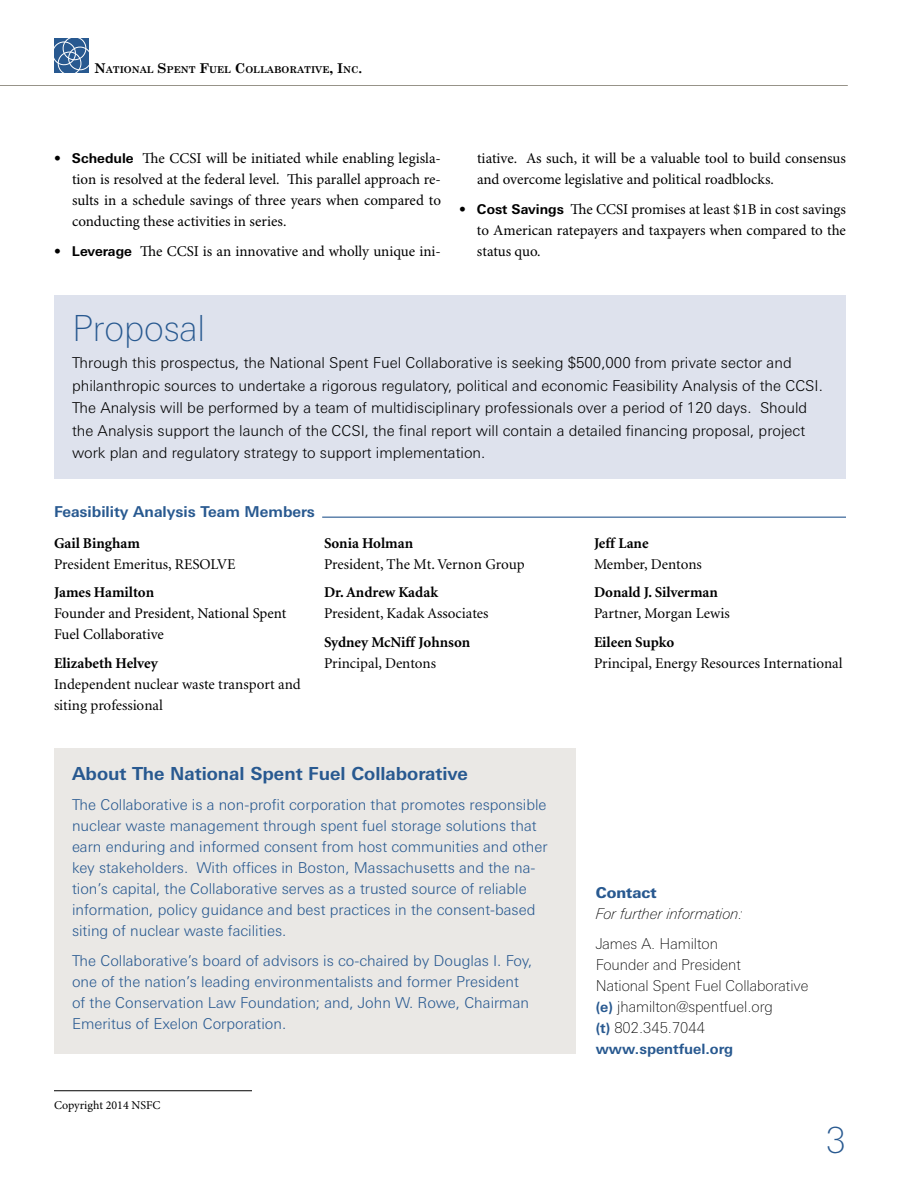
<style>
.page{position:relative;width:918px;height:1188px;background:#fff}
.page>*{position:absolute;margin:0;border:0;box-sizing:border-box;transform-origin:0 0}
.t1{font:100 36px "Linotype Univers Basic";color:#285990}
.t2{font:700 18px "Linotype Univers Basic";color:#285990}
.t3{font:300 15px/21px "Linotype Univers Basic";color:#285990}
.t4{font:15px/21px "Minion Pro";color:#000;text-align:justify}
.t5{font:300 15px/22.5px "Linotype Univers Basic";color:#000}
.t6{font:15px/21px "Minion";color:#000}
.t7{font:700 15px "Minion";color:#000}
.t8{font:100 15px/21px "Linotype Univers Basic";color:#000}
.t9{font:700 15px "Linotype Univers Basic";color:#285990}
.t10{font:italic 100 15px "Linotype Univers Basic";color:#000}
.t11{font:800 15px "Linotype Univers Basic";color:#285990}
.t12{font:700 14.25px "Linotype Univers Basic";color:#285990}
.t13{font:12px "Minion Pro";color:#000}
.t14{font:700 9.45px "Century Schoolbook";color:#000}
.s1{font-size:13.5px}
.s2{font-family:"Linotype Univers Basic";font-weight:700;font-size:13.5px}
.s3{font-weight:700;font-size:14.25px;color:#285990}
</style>
<div class="page">
<hr style="left:0;top:85px;width:848px;height:1px;background:#979389">
<svg style="left:54px;top:38px;width:35px;height:35px"></svg>
<hr style="left:54px;top:1090px;width:198px;height:1px;background:#000">
<hr style="left:322px;top:517px;width:524px;height:1px;background:#285990">
<div style="left:54px;top:748px;width:522px;height:306px;background:#eae8e5"></div>
<div style="left:54px;top:295px;width:792px;height:184px;background:#dee2ed"></div>
<p class="t14" style="left:94px;top:64px;width:269px"><span class="s1">N</span>ATIONAL <span class="s1">S</span>PENT <span class="s1">F</span>UEL <span class="s1">C</span>OLLABORATIVE<span class="s1">, I</span>NC <span class="s1">.</span></p>
<p class="t4" style="left:72px;top:149px;width:371px;text-indent:-18px"><span class="s2">• Schedule</span> The CCSI will be initiated while enabling legisla&shy;tion is resolved at the federal level. This parallel approach re&shy;sults in a schedule savings of three years when compared to conducting these activities in series.</p>
<p class="t4" style="left:54px;top:242px;width:389px"><span class="s2">• Leverage</span> The CCSI is an innovative and wholly unique ini-</p>
<p class="t4" style="left:477px;top:149px;width:371px">tiative. As such, it will be a valuable tool to build consensus and overcome legislative and political roadblocks.</p>
<p class="t4" style="left:477px;top:200px;width:371px;text-indent:-18px"><span class="s2">• Cost Savings</span> The CCSI promises at least $1B in cost savings to American ratepayers and taxpayers when compared to the status quo.</p>
<h1 class="t1" style="left:72px;top:308px;width:135px">Proposal</h1>
<p class="t5" style="left:72px;top:352px;width:752px">Through this prospectus, the National Spent Fuel Collaborative is seeking $500,000 from private sector and philanthropic sources to undertake a rigorous regulatory, political and economic Feasibility Analysis of the CCSI.<br>The Analysis will be performed by a team of multidisciplinary professionals over a period of 120 days. Should the Analysis support the launch of the CCSI, the final report will contain a detailed financing proposal, project work plan and regulatory strategy to support implementation.</p>
<p class="t9" style="left:54px;top:503px;width:262px">Feasibility Analysis Team Members</p>
<p class="t7" style="left:54px;top:535px;width:88px">Gail Bingham</p>
<p class="t6" style="left:54px;top:554px;width:183px">President Emeritus, RESOLVE</p>
<p class="t7" style="left:54px;top:585px;width:102px">James Hamilton</p>
<p class="t4" style="left:54px;top:603px;width:234px">Founder and President, National Spent<br>Fuel Collaborative</p>
<p class="t7" style="left:54px;top:655px;width:105px">Elizabeth Helvey</p>
<p class="t6" style="left:54px;top:674px;width:248px">Independent nuclear waste transport and siting professional</p>
<p class="t7" style="left:324px;top:535px;width:91px">Sonia Holman</p>
<p class="t6" style="left:324px;top:554px;width:202px">President, The Mt. Vernon Group</p>
<p class="t7" style="left:324px;top:585px;width:116px">Dr. Andrew Kadak</p>
<p class="t6" style="left:324px;top:603px;width:166px">President, Kadak Associates</p>
<p class="t7" style="left:324px;top:634px;width:148px">Sydney McNiff Johnson</p>
<p class="t6" style="left:324px;top:653px;width:114px">Principal, Dentons</p>
<p class="t2" style="left:72px;top:762px;width:397px">About The National Spent Fuel Collaborative</p>
<p class="t3" style="left:72px;top:794px;width:477px">The Collaborative is a non-profit corporation that promotes responsible nuclear waste management through spent fuel storage solutions that earn enduring and informed consent from host communities and other key stakeholders. With offices in Boston, Massachusetts and the na&shy;tion’s capital, the Collaborative serves as a trusted source of reliable information, policy guidance and best practices in the consent-based siting of nuclear waste facilities.</p>
<p class="t3" style="left:72px;top:950px;width:462px">The Collaborative’s board of advisors is co-chaired by Douglas I. Foy, one of the nation’s leading environmentalists and former President of the Conservation Law Foundation; and, John W. Rowe, Chairman Emeritus of Exelon Corporation.</p>
<p class="t13" style="left:54px;top:1098px;width:108px">Copyright 2014 NSFC</p>
<p class="t7" style="left:594px;top:535px;width:56px">Jeff Lane</p>
<p class="t6" style="left:594px;top:554px;width:109px">Member, Dentons</p>
<p class="t7" style="left:594px;top:585px;width:126px">Donald J. Silverman</p>
<p class="t6" style="left:594px;top:603px;width:137px">Partner, Morgan Lewis</p>
<p class="t7" style="left:594px;top:634px;width:82px">Eileen Supko</p>
<p class="t6" style="left:594px;top:653px;width:250px">Principal, Energy Resources International</p>
<p class="t11" style="left:596px;top:884px;width:62px">Contact</p>
<p class="t10" style="left:596px;top:905px;width:149px">For further information:</p>
<p class="t8" style="left:596px;top:933px;width:214px">James A. Hamilton<br>Founder and President<br>National Spent Fuel Collaborative <span class="s3">(e)</span> jhamilton@spentfuel.org<br><span class="s3">(t)</span> 802.345.7044</p>
<p class="t12" style="left:596px;top:1040px;width:139px">www.spentfuel.org</p>
<h1 class="t1" style="left:826px;top:1120px;width:21px">3</h1>
</div>
